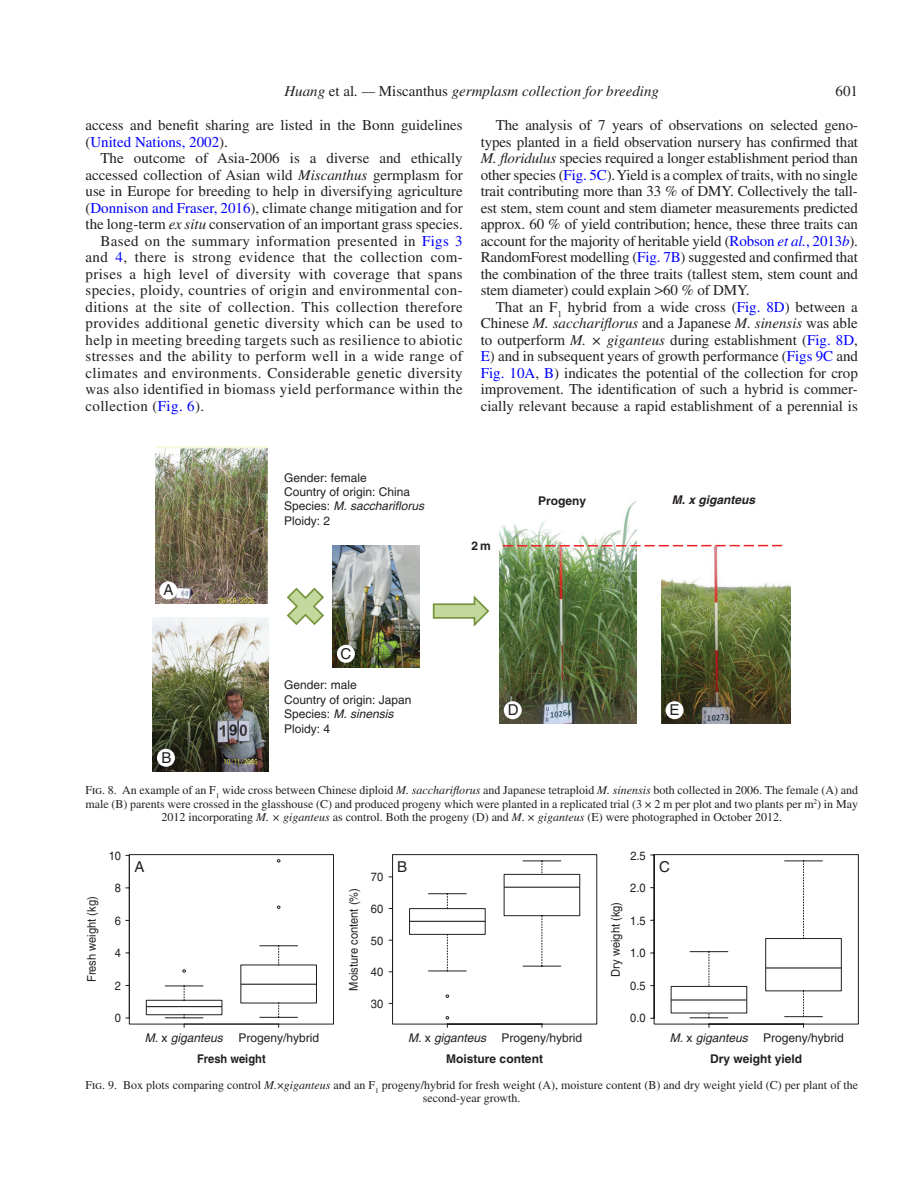
<style>
.page{position:relative;width:918px;height:1186px;background:#fff}
.page>*{position:absolute;margin:0;border:0;box-sizing:border-box;transform-origin:0 0}
.t1{font:15px/16.5px "Times LT Std";letter-spacing:.025em;color:#231f20;text-align:justify}
.t2{font:15px/16.5px "Times LT Std";color:#231f20}
.t3{font:italic 15px "Times LT Std";color:#231f20}
.t4{font:15px "Helvetica";color:#231f20}
.t5{font:12px/13.5px "Times LT Std";color:#231f20;text-align:center}
.t6{font:12px/14.4px "Helvetica";color:#231f20}
.t7{font:12px "Helvetica";color:#231f20;scale:.93 1}
.t8{font:700 12px "Helvetica";color:#231f20}
.t9{font:italic 12px "Helvetica";color:#231f20}
.t10{font:italic 700 12px "Helvetica";color:#231f20}
.t11{font:700 12px "Helvetica";color:#231f20;scale:.93 1}
.s1{font-style:normal}
.s2{color:#00f}
.s3{font-style:italic}
.s4{font-style:italic;color:#00f}
.s5{font-family:"Gandhari Unicode"}
</style>
<div class="page">
<img style="left:153px;top:617px;width:116px;height:154px">
<svg style="left:432px;top:595px;width:58px;height:32px"></svg>
<svg style="left:286px;top:587px;width:38px;height:38px"></svg>
<img style="left:155px;top:446px;width:112px;height:158px">
<img style="left:333px;top:545px;width:86px;height:122px">
<img style="left:500px;top:501px;width:137px;height:222px">
<img style="left:661px;top:544px;width:130px;height:179px">
<svg style="left:503px;top:545px;width:282px;height:2px"></svg>
<div style="left:159px;top:581px;width:18px;height:18px;background:#fff;border-radius:50%"></div>
<div style="left:157px;top:749px;width:18px;height:18px;background:#fff;border-radius:50%"></div>
<div style="left:337px;top:645px;width:18px;height:18px;background:#fff;border-radius:50%"></div>
<div style="left:504px;top:701px;width:18px;height:18px;background:#fff;border-radius:50%"></div>
<div style="left:666px;top:701px;width:18px;height:18px;background:#fff;border-radius:50%"></div>
<svg style="left:650px;top:854px;width:209px;height:174px"></svg>
<svg style="left:125px;top:854px;width:209px;height:174px"></svg>
<svg style="left:388px;top:854px;width:210px;height:174px"></svg>
<p class="t3" style="left:284px;top:83px;width:376px">Huang <span class="s1">et al</span>. — <span class="s1">Miscanthus</span> germplasm collection for breeding</p>
<p class="t1" style="left:836px;top:83px;width:24px">601</p>
<p class="t2" style="left:86px;top:117px;width:379px">access and benefit sharing are listed in the Bonn guidelines (<span class="s2">United Nations, 2002</span>).</p>
<p class="t2" style="left:100px;top:150px;width:364px">The outcome of Asia-2006 is a diverse and ethically</p>
<p class="t2" style="left:86px;top:166px;width:379px">accessed collection of Asian wild <span class="s3">Miscanthus</span> germplasm for</p>
<p class="t2" style="left:86px;top:183px;width:379px">use in Europe for breeding to help in diversifying agriculture</p>
<p class="t2" style="left:86px;top:199px;width:379px">(<span class="s2">Donnison and Fraser, 2016</span>), climate change mitigation and for</p>
<p class="t2" style="left:86px;top:216px;width:379px">the long-term <span class="s3">ex situ</span> conservation of an important grass species.</p>
<p class="t1" style="left:100px;top:232px;width:364px">Based on the summary information presented in <span class="s2">Figs 3</span></p>
<p class="t1" style="left:86px;top:249px;width:379px">and <span class="s2">4</span>, there is strong evidence that the collection com-</p>
<p class="t1" style="left:86px;top:265px;width:379px">prises a high level of diversity with coverage that spans</p>
<p class="t1" style="left:86px;top:282px;width:379px">species, ploidy, countries of origin and environmental con-</p>
<p class="t1" style="left:86px;top:298px;width:379px">ditions at the site of collection. This collection therefore</p>
<p class="t1" style="left:86px;top:315px;width:379px">provides additional genetic diversity which can be used to</p>
<p class="t1" style="left:86px;top:331px;width:379px">help in meeting breeding targets such as resilience to abiotic</p>
<p class="t1" style="left:86px;top:348px;width:379px">stresses and the ability to perform well in a wide range of</p>
<p class="t1" style="left:86px;top:364px;width:379px">climates and environments. Considerable genetic diversity</p>
<p class="t1" style="left:86px;top:381px;width:379px">was also identified in biomass yield performance within the</p>
<p class="t1" style="left:86px;top:397px;width:120px">collection (<span class="s2">Fig. 6</span>).</p>
<p class="t1" style="left:481px;top:117px;width:379px;text-indent:15px">The analysis of 7 years of observations on selected geno&shy;types planted in a field observation nursery has confirmed that <span class="s3">M. floridulus</span> species required a longer establishment period than other species (<span class="s2">Fig. 5C</span>). Yield is a complex of traits, with no single trait contributing more than 33 % of DMY. Collectively the tall&shy;est stem, stem count and stem diameter measurements predicted approx. 60 % of yield contribution; hence, these three traits can account for the majority of heritable yield (<span class="s2">Robson</span> <span class="s4">et al.</span><span class="s2">, 2013</span><span class="s4">b</span>).<br>RandomForest modelling (<span class="s2">Fig. 7B</span>) suggested and confirmed that the combination of the three traits (tallest stem, stem count and stem diameter) could explain <span class="s5">&gt;</span>60 % of DMY.</p>
<p class="t1" style="left:481px;top:298px;width:379px;text-indent:15px">That an F<sub>1</sub> hybrid from a wide cross (<span class="s2">Fig. 8D</span>) between a Chinese <span class="s3">M. sacchariflorus</span> and a Japanese <span class="s3">M. sinensis</span> was able to outperform <span class="s3">M. × giganteus</span> during establishment (<span class="s2">Fig. 8D</span>, <span class="s2">E</span>) and in subsequent years of growth performance (<span class="s2">Figs 9C</span> and <span class="s2">Fig. 10A</span>, <span class="s2">B</span>) indicates the potential of the collection for crop improvement. The identification of such a hybrid is commer&shy;cially relevant because a rapid establishment of a perennial is</p>
<p class="t4" style="left:163px;top:581px;width:12px">A</p>
<p class="t4" style="left:161px;top:749px;width:12px">B</p>
<p class="t6" style="left:284px;top:470px;width:142px">Gender: female<br>Country of origin: China<br>Species: <span class="s3">M. sacchariflorus<br></span>Ploidy: 2</p>
<p class="t4" style="left:340px;top:645px;width:12px">C</p>
<p class="t6" style="left:284px;top:678px;width:129px">Gender: male<br>Country of origin: Japan<br>Species: <span class="s3">M. sinensis<br></span>Ploidy: 4</p>
<p class="t8" style="left:472px;top:539px;width:21px">2m</p>
<p class="t8" style="left:538px;top:494px;width:50px">Progeny</p>
<p class="t10" style="left:672px;top:493px;width:85px">M. x giganteus</p>
<p class="t4" style="left:508px;top:701px;width:12px">D</p>
<p class="t4" style="left:670px;top:701px;width:12px">E</p>
<p class="t5" style="left:85px;top:783px;width:774px">Fig. 8. An example of an F<sub>1</sub> wide cross between Chinese diploid <span class="s3">M. sacchariflorus</span> and Japanese tetraploid <span class="s3">M. sinensis</span> both collected in 2006. The female (A) and male (B) parents were crossed in the glasshouse (C) and produced progeny which were planted in a replicated trial (3 × 2 m per plot and two plants per m<sup>2</sup>) in May<br>2012 incorporating <span class="s3">M. × giganteus</span> as control. Both the progeny (D) and <span class="s3">M</span>. × <span class="s3">giganteus</span> (E) were photographed in October 2012.</p>
<p class="t7" style="left:109px;top:848px;width:15px">10</p>
<p class="t7" style="left:630px;top:848px;width:18px">2.5</p>
<p class="t4" style="left:134px;top:858px;width:12px">A</p>
<p class="t4" style="left:397px;top:858px;width:12px">B</p>
<p class="t4" style="left:659px;top:858px;width:12px">C</p>
<p class="t7" style="left:371px;top:870px;width:15px">70</p>
<p class="t7" style="left:115px;top:881px;width:8px">8</p>
<p class="t7" style="left:85px;top:982px;width:94px;rotate:-90deg">Fresh weight (kg)</p>
<p class="t7" style="left:347px;top:990px;width:112px;rotate:-90deg">Moisture content (%)</p>
<p class="t7" style="left:115px;top:913px;width:8px">6</p>
<p class="t7" style="left:115px;top:946px;width:8px">4</p>
<p class="t7" style="left:115px;top:979px;width:8px">2</p>
<p class="t7" style="left:371px;top:902px;width:15px">60</p>
<p class="t7" style="left:371px;top:933px;width:15px">50</p>
<p class="t7" style="left:371px;top:965px;width:15px">40</p>
<p class="t7" style="left:609px;top:977px;width:82px;rotate:-90deg">Dry weight (kg)</p>
<p class="t7" style="left:630px;top:881px;width:18px">2.0</p>
<p class="t7" style="left:630px;top:913px;width:18px">1.5</p>
<p class="t7" style="left:630px;top:946px;width:18px">1.0</p>
<p class="t7" style="left:630px;top:978px;width:18px">0.5</p>
<p class="t7" style="left:371px;top:996px;width:15px">30</p>
<p class="t7" style="left:115px;top:1011px;width:8px">0</p>
<p class="t7" style="left:630px;top:1011px;width:18px">0.0</p>
<p class="t9" style="left:145px;top:1031px;width:80px">M. <span class="s1">x</span> giganteus</p>
<p class="t6" style="left:238px;top:1031px;width:82px">Progeny/hybrid</p>
<p class="t9" style="left:408px;top:1031px;width:80px">M. <span class="s1">x</span> giganteus</p>
<p class="t6" style="left:502px;top:1031px;width:82px">Progeny/hybrid</p>
<p class="t9" style="left:670px;top:1031px;width:80px">M. <span class="s1">x</span> giganteus</p>
<p class="t6" style="left:763px;top:1031px;width:82px">Progeny/hybrid</p>
<p class="t5" style="left:86px;top:1078px;width:774px">Fig. 9. Box plots comparing control <span class="s3">M.</span>×<span class="s3">giganteus</span> and an F<sub>1</sub> progeny/hybrid for fresh weight (A), moisture content (B) and dry weight yield (C) per plant of the second-year growth.</p>
<p class="t11" style="left:197px;top:1051px;width:75px">Fresh weight</p>
<p class="t8" style="left:446px;top:1051px;width:98px">Moisture content</p>
<p class="t8" style="left:710px;top:1051px;width:93px">Dry weight yield</p>
</div>
